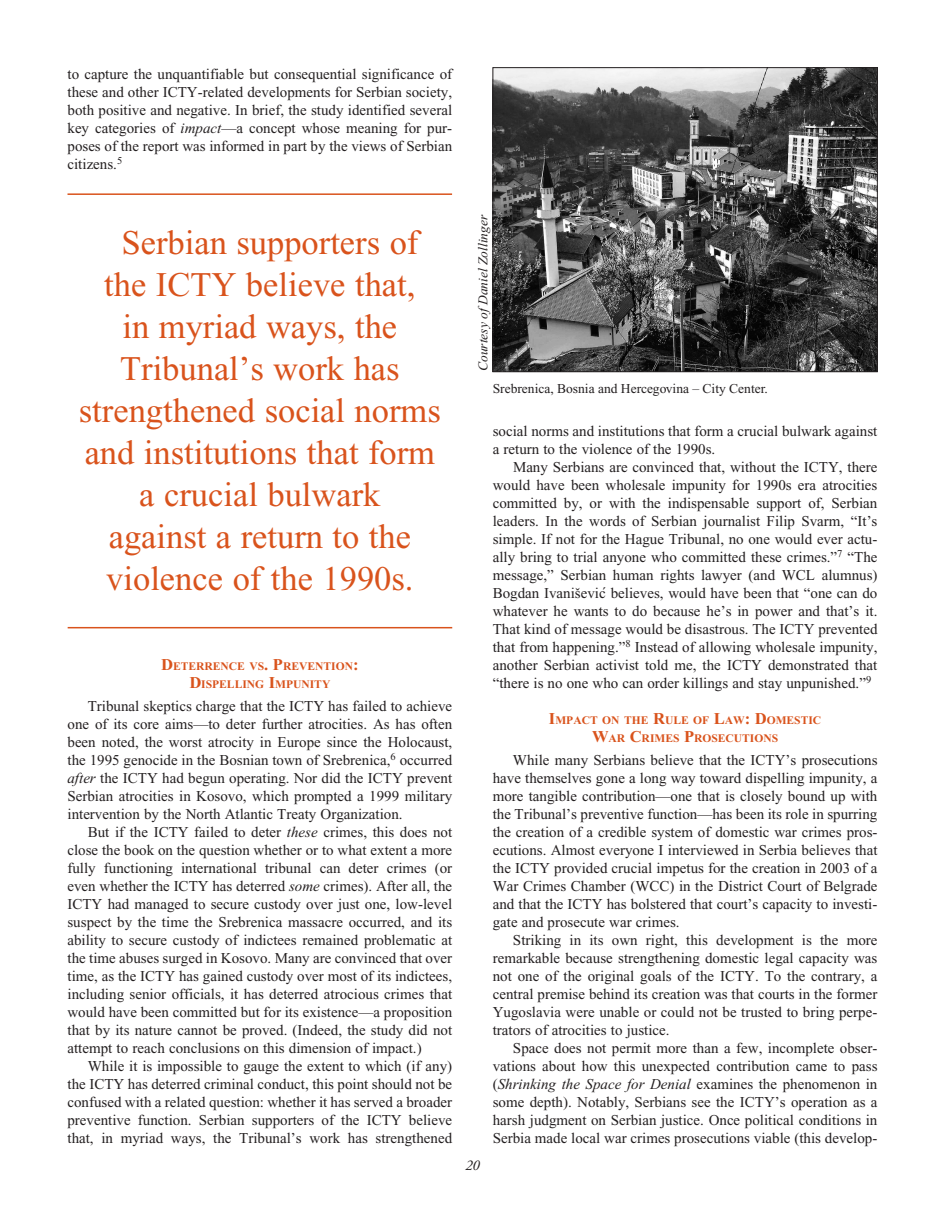
<style>
.page{position:relative;width:945px;height:1215px;background:#fff}
.page>*{position:absolute;margin:0;border:0;box-sizing:border-box;transform-origin:0 0}
.t1{font:34.5px/42px "Times";color:#d9531c;text-align:center}
.t2{font:15px/18px "Times";color:#231f20;text-align:justify}
.t3{font:italic 15px "Adobe Garamond";color:#231f20;scale:.95 1}
.t4{font:13.5px "Times";color:#231f20}
.t5{font:italic 13.5px "Times";color:#231f20}
.t6{font:700 11.55px/18px "Times New Roman";color:#d9531c;text-align:center}
.s1{font-style:italic}
.s2{font-size:16.5px}
</style>
<div class="page">
<img style="left:495px;top:69px;width:380px;height:301px">
<div style="left:493px;top:67px;width:384px;height:305px;border:1px solid #231f20"></div>
<hr style="left:68px;top:193px;width:384px;height:2px;background:#d9531c">
<hr style="left:68px;top:627px;width:384px;height:1px;background:#d9531c">
<p class="t2" style="left:68px;top:65px;width:386px">to capture the unquantifiable but consequential significance of these and other ICTY-related developments for Serbian society, both positive and negative. In brief, the study identified several key categories of <span class="s1">impact</span>—a concept whose meaning for pur&shy;poses of the report was informed in part by the views of Serbian citizens.<sup>5</sup></p>
<h1 class="t1" style="left:79px;top:222px;width:364px">Serbian supporters of<br>the ICTY believe that,<br>in myriad ways, the<br>Tribunal’s work has strengthened social norms and institutions that form a crucial bulwark<br>against a return to the violence of the 1990s.</h1>
<p class="t6" style="left:161px;top:658px;width:199px"><span class="s2">D</span>ETERRENCE VS<span class="s2">. P</span>REVENTION<span class="s2">:<br>D</span>ISPELLING <span class="s2">I</span>MPUNITY</p>
<p class="t2" style="left:67px;top:697px;width:386px;text-indent:20px">Tribunal skeptics charge that the ICTY has failed to achieve one of its core aims—to deter further atrocities. As has often been noted, the worst atrocity in Europe since the Holocaust, the 1995 genocide in the Bosnian town of Srebrenica,<sup>6</sup> occurred <span class="s1">after</span> the ICTY had begun operating. Nor did the ICTY prevent Serbian atrocities in Kosovo, which prompted a 1999 military intervention by the North Atlantic Treaty Organization.</p>
<p class="t2" style="left:67px;top:823px;width:386px;text-indent:20px">But if the ICTY failed to deter <span class="s1">these</span> crimes, this does not close the book on the question whether or to what extent a more fully functioning international tribunal can deter crimes (or even whether the ICTY has deterred <span class="s1">some</span> crimes). After all, the ICTY had managed to secure custody over just one, low-level suspect by the time the Srebrenica massacre occurred, and its ability to secure custody of indictees remained problematic at the time abuses surged in Kosovo. Many are convinced that over time, as the ICTY has gained custody over most of its indictees, including senior officials, it has deterred atrocious crimes that would have been committed but for its existence—a proposition that by its nature cannot be proved. (Indeed, the study did not attempt to reach conclusions on this dimension of impact.)</p>
<p class="t2" style="left:67px;top:1057px;width:386px;text-indent:20px">While it is impossible to gauge the extent to which (if any) the ICTY has deterred criminal conduct, this point should not be confused with a related question: whether it has served a broader preventive function. Serbian supporters of the ICTY believe that, in myriad ways, the Tribunal’s work has strengthened</p>
<p class="t5" style="left:476px;top:371px;width:158px;rotate:-90deg">Courtesy of Daniel Zollinger</p>
<p class="t4" style="left:493px;top:381px;width:277px">Srebrenica, Bosnia and Hercegovina – City Center.</p>
<p class="t3" style="left:466px;top:1157px;width:16px">20</p>
<p class="t2" style="left:493px;top:422px;width:386px">social norms and institutions that form a crucial bulwark against a return to the violence of the 1990s.</p>
<p class="t2" style="left:493px;top:458px;width:386px;text-indent:20px">Many Serbians are convinced that, without the ICTY, there would have been wholesale impunity for 1990s era atrocities committed by, or with the indispensable support of, Serbian leaders. In the words of Serbian journalist Filip Svarm, “It’s simple. If not for the Hague Tribunal, no one would ever actu&shy;ally bring to trial anyone who committed these crimes.”<sup>7</sup> “The message,” Serbian human rights lawyer (and WCL alumnus)<br>Bogdan Ivaniševi ´c believes, would have been that “one can do whatever he wants to do because he’s in power and that’s it.<br>That kind of message would be disastrous. The ICTY prevented that from happening.”<sup>8</sup> Instead of allowing wholesale impunity, another Serbian activist told me, the ICTY demonstrated that “there is no one who can order killings and stay unpunished.”<sup>9</sup></p>
<p class="t6" style="left:549px;top:711px;width:271px"><span class="s2">I</span>MPAC T ON THE <span class="s2">R</span>ULE OF <span class="s2">L</span>AW<span class="s2">: D</span>OMESTIC<br><span class="s2">W</span>AR <span class="s2">C</span>RIMES <span class="s2">P</span>ROSECUTIONS</p>
<p class="t2" style="left:493px;top:751px;width:386px;text-indent:20px">While many Serbians believe that the ICTY’s prosecutions have themselves gone a long way toward dispelling impunity, a more tangible contribution—one that is closely bound up with the Tribunal’s preventive function—has been its role in spurring the creation of a credible system of domestic war crimes pros&shy;ecutions. Almost everyone I interviewed in Serbia believes that the ICTY provided crucial impetus for the creation in 2003 of a War Crimes Chamber (WCC) in the District Court of Belgrade and that the ICTY has bolstered that court’s capacity to investi&shy;gate and prosecute war crimes.</p>
<p class="t2" style="left:493px;top:931px;width:386px;text-indent:20px">Striking in its own right, this development is the more remarkable because strengthening domestic legal capacity was not one of the original goals of the ICTY. To the contrary, a central premise behind its creation was that courts in the former Yugoslavia were unable or could not be trusted to bring perpe&shy;trators of atrocities to justice.</p>
<p class="t2" style="left:493px;top:1039px;width:386px;text-indent:20px">Space does not permit more than a few, incomplete obser&shy;vations about how this unexpected contribution came to pass (<span class="s1">Shrinking the Space for Denial</span> examines the phenomenon in some depth). Notably, Serbians see the ICTY’s operation as a harsh judgment on Serbian justice. Once political conditions in Serbia made local war crimes prosecutions viable (this develop-</p>
</div>
